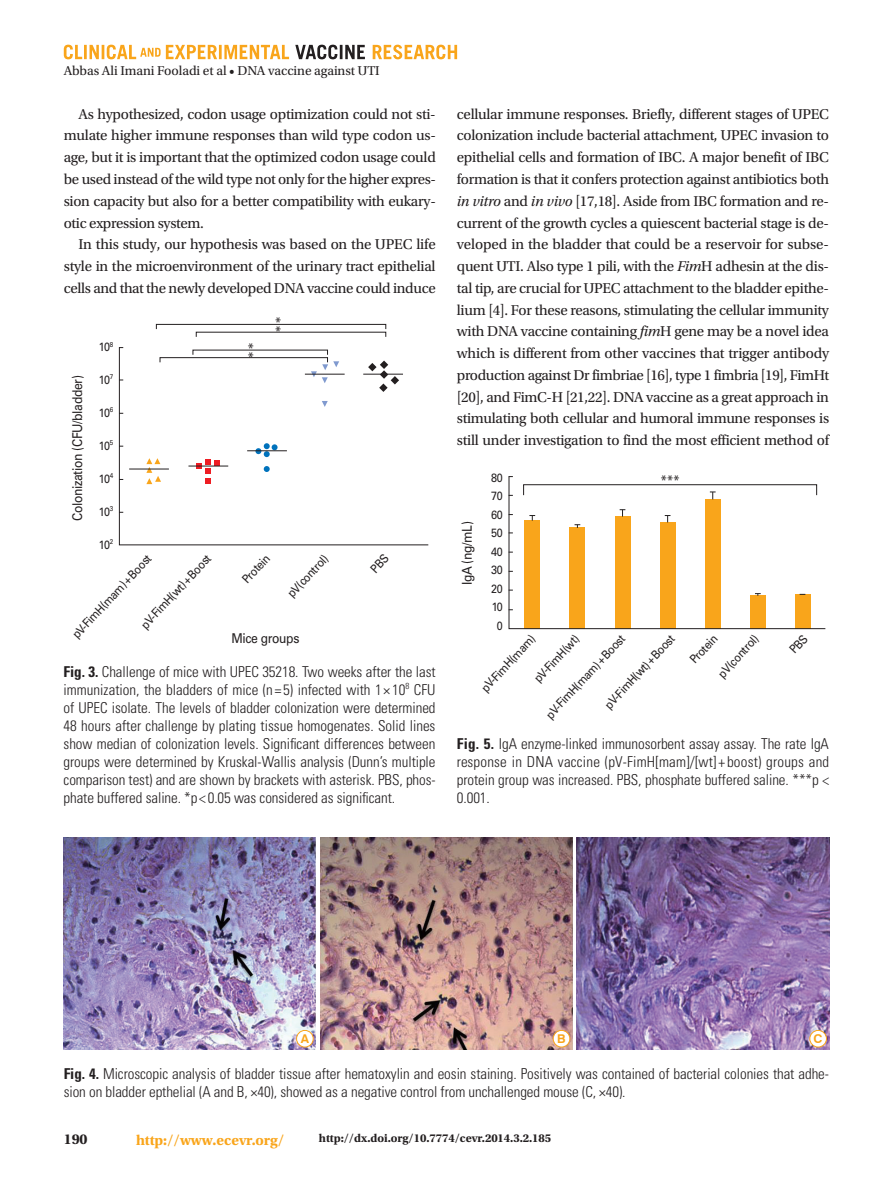
<style>
.page{position:relative;width:893px;height:1191px;background:#fff}
.page>*{position:absolute;margin:0;border:0;box-sizing:border-box;transform-origin:0 0}
.CVER_본문{font:15px/21.8px "Utopia Std";letter-spacing:-.02em;color:#231f20;text-align:justify}
.CVER_표그림캡션{font:300 condensed 15px/18px "Univers LT Std";letter-spacing:-.005em;color:#231f20;text-align:justify}
.t1{font:700 15px "Utopia Std";letter-spacing:-.005em;color:#f9a51b}
.t2{font:700 15px "Utopia Std";color:#231f20}
.CVER_그림지문{font:13.5px "Univers LT Std";letter-spacing:-.03em;color:#231f20;scale:.9 1}
.t3{font:13.5px "Utopia Std";letter-spacing:-.005em;color:#231f20}
.t4{font:700 12.15px "Swiss 721 BT";color:#f9a51b}
.CVER_그림지문-2{font:12px "Univers LT Std";letter-spacing:-.085em;color:#231f20;scale:.9 1}
.t5{font:700 12px "Utopia Std";letter-spacing:-.005em;color:#231f20}
.s1{font-weight:700}
.s2{font-style:italic}
</style>
<div class="page">
<svg style="left:373px;top:45px;width:84px;height:14px"></svg>
<svg style="left:295px;top:45px;width:70px;height:14px"></svg>
<svg style="left:64px;top:45px;width:225px;height:14px"></svg>
<svg style="left:119px;top:347px;width:310px;height:198px"></svg>
<svg style="left:196px;top:459px;width:24px;height:24px"></svg>
<svg style="left:368px;top:360px;width:31px;height:32px"></svg>
<svg style="left:322px;top:401px;width:6px;height:6px"></svg>
<svg style="left:311px;top:361px;width:28px;height:22px"></svg>
<svg style="left:146px;top:458px;width:15px;height:26px"></svg>
<svg style="left:264px;top:466px;width:6px;height:6px"></svg>
<svg style="left:255px;top:443px;width:23px;height:14px"></svg>
<hr style="left:129px;top:468px;width:40px;height:1px;background:#231f20">
<hr style="left:188px;top:465px;width:40px;height:1px;background:#231f20">
<hr style="left:247px;top:450px;width:40px;height:1px;background:#231f20">
<hr style="left:305px;top:374px;width:40px;height:1px;background:#231f20">
<hr style="left:363px;top:374px;width:40px;height:1px;background:#231f20">
<div style="left:156px;top:324px;width:230px;height:5px;border:1px solid #231f20"></div>
<div style="left:160px;top:357px;width:168px;height:5px;border:1px solid #231f20"></div>
<img style="left:64px;top:837px;width:252px;height:212px">
<img style="left:320px;top:837px;width:253px;height:212px">
<img style="left:577px;top:837px;width:252px;height:212px">
<div style="left:297px;top:1030px;width:16px;height:17px;background:#fff;border-radius:50%"></div>
<div style="left:296px;top:1030px;width:17px;height:17px;border:1px solid #f9a51b;border-radius:50%"></div>
<div style="left:553px;top:1030px;width:17px;height:17px;background:#fff;border-radius:50%"></div>
<div style="left:553px;top:1030px;width:17px;height:17px;border:1px solid #f9a51b;border-radius:50%"></div>
<div style="left:810px;top:1030px;width:16px;height:17px;background:#fff;border-radius:50%"></div>
<div style="left:810px;top:1030px;width:17px;height:17px;border:1px solid #f9a51b;border-radius:50%"></div>
<svg style="left:508px;top:476px;width:318px;height:153px"></svg>
<div style="left:523px;top:484px;width:294px;height:11px;border:1px solid #231f20"></div>
<p class="t3" style="left:64px;top:63px;width:318px">Abbas Ali Imani Fooladi et al • DNA vaccine against UTI</p>
<p class="CVER_본문" style="left:64px;top:103px;width:374px;text-align:left;text-indent:15px">As hypothesized, codon usage optimization could not sti&shy;mulate higher immune responses than wild type codon us&shy;age, but it is important that the optimized codon usage could be used instead of the wild type not only for the higher expres&shy;sion capacity but also for a better compatibility with eukary&shy;otic expression system.</p>
<p class="CVER_본문" style="left:64px;top:234px;width:373px;text-indent:15px">In this study, our hypothesis was based on the UPEC life style in the microenvironment of the urinary tract epithelial cells and that the newly developed DNA vaccine could induce</p>
<p class="CVER_그림지문" style="left:275px;top:314px;width:9px">*</p>
<p class="CVER_그림지문" style="left:275px;top:324px;width:9px">*</p>
<p class="CVER_그림지문-2" style="left:99px;top:340px;width:17px">10<sup>8</sup></p>
<p class="CVER_그림지문-2" style="left:99px;top:373px;width:17px">10<sup>7</sup></p>
<p class="CVER_그림지문-2" style="left:99px;top:406px;width:17px">10<sup>6</sup></p>
<p class="CVER_그림지문-2" style="left:99px;top:439px;width:17px">10<sup>5</sup></p>
<p class="CVER_그림지문-2" style="left:99px;top:472px;width:17px">10<sup>4</sup></p>
<p class="CVER_그림지문-2" style="left:99px;top:504px;width:17px">10<sup>3</sup></p>
<p class="CVER_그림지문-2" style="left:99px;top:537px;width:17px">10<sup>2</sup></p>
<p class="CVER_그림지문-2" style="left:69px;top:632px;width:124px;rotate:-47deg">pV-FimH(mam)+Boost</p>
<p class="CVER_그림지문" style="left:248px;top:340px;width:9px">*</p>
<p class="CVER_그림지문" style="left:248px;top:349px;width:9px">*</p>
<p class="CVER_그림지문" style="left:69px;top:521px;width:163px;rotate:-90deg">Colonization (CFU/bladder)</p>
<p class="CVER_그림지문-2" style="left:138px;top:622px;width:109px;rotate:-47deg">pV-FimH(wt)+Boost</p>
<p class="CVER_그림지문-2" style="left:239px;top:576px;width:40px;rotate:-47deg">Protein</p>
<p class="CVER_그림지문-2" style="left:284px;top:590px;width:61px;rotate:-47deg">pV(control)</p>
<p class="CVER_그림지문" style="left:231px;top:630px;width:77px">Mice groups</p>
<p class="CVER_표그림캡션" style="left:64px;top:662px;width:374px"><span class="s1">Fig. 3.</span> Challenge of mice with UPEC 35218. Two weeks after the last immunization, the bladders of mice (n = 5) infected with 1 × 10<sup>8</sup> CFU of UPEC isolate. The levels of bladder colonization were determined 48 hours after challenge by plating tissue homogenates. Solid lines show median of colonization levels. Significant differences between groups were determined by Kruskal-Wallis analysis (Dunn’s multiple comparison test) and are shown by brackets with asterisk. PBS, phos&shy;phate buffered saline. *p &lt; 0.05 was considered as significant.</p>
<p class="CVER_본문" style="left:457px;top:103px;width:374px">cellular immune responses. Briefly, different stages of UPEC colonization include bacterial attachment, UPEC invasion to epithelial cells and formation of IBC. A major benefit of IBC formation is that it confers protection against antibiotics both <span class="s2">in vitro</span> and <span class="s2">in vivo</span> [17,18]. Aside from IBC formation and re&shy;current of the growth cycles a quiescent bacterial stage is de&shy;veloped in the bladder that could be a reservoir for subse&shy;quent UTI. Also type 1 pili, with the <span class="s2">Fim</span>H adhesin at the dis&shy;tal tip, are crucial for UPEC attachment to the bladder epithe&shy;lium [4]. For these reasons, stimulating the cellular immunity with DNA vaccine containing <span class="s2">fim</span>H gene may be a novel idea which is different from other vaccines that trigger antibody production against Dr fimbriae [16], type 1 fimbria [19], FimHt [20], and FimC-H [21,22]. DNA vaccine as a great approach in stimulating both cellular and humoral immune responses is still under investigation to find the most efficient method of</p>
<p class="CVER_그림지문" style="left:459px;top:585px;width:72px;rotate:-90deg">IgA (ng/mL)</p>
<p class="CVER_그림지문-2" style="left:491px;top:470px;width:14px">80</p>
<p class="CVER_그림지문-2" style="left:491px;top:489px;width:14px">70</p>
<p class="CVER_그림지문-2" style="left:491px;top:507px;width:14px">60</p>
<p class="CVER_그림지문-2" style="left:491px;top:526px;width:14px">50</p>
<p class="CVER_그림지문-2" style="left:491px;top:544px;width:14px">40</p>
<p class="CVER_그림지문-2" style="left:491px;top:563px;width:14px">30</p>
<p class="CVER_그림지문-2" style="left:491px;top:581px;width:14px">20</p>
<p class="CVER_그림지문-2" style="left:492px;top:600px;width:14px">10</p>
<p class="CVER_그림지문-2" style="left:497px;top:618px;width:8px">0</p>
<p class="CVER_그림지문-2" style="left:478px;top:685px;width:83px;rotate:-47deg">pV-FimH(mam)</p>
<p class="CVER_그림지문-2" style="left:531px;top:675px;width:68px;rotate:-47deg">pV-FimH(wt)</p>
<p class="CVER_그림지문" style="left:660px;top:472px;width:23px">***</p>
<p class="CVER_그림지문-2" style="left:602px;top:702px;width:109px;rotate:-47deg">pV-FimH(wt)+Boost</p>
<p class="CVER_그림지문-2" style="left:687px;top:656px;width:40px;rotate:-47deg">Protein</p>
<p class="CVER_그림지문-2" style="left:715px;top:671px;width:61px;rotate:-47deg">pV(control)</p>
<p class="CVER_그림지문-2" style="left:543px;top:712px;width:124px;rotate:-47deg">pV-FimH(mam)+Boost</p>
<p class="CVER_표그림캡션" style="left:457px;top:734px;width:374px"><span class="s1">Fig. 5.</span> IgA enzyme-linked immunosorbent assay assay. The rate IgA response in DNA vaccine (pV-FimH[mam]/[wt] +boost) groups and protein group was increased. PBS, phosphate buffered saline. ***p &lt; 0.001.</p>
<p class="t4" style="left:301px;top:1031px;width:10px">A</p>
<p class="t4" style="left:557px;top:1031px;width:10px">B</p>
<p class="t4" style="left:814px;top:1031px;width:10px">C</p>
<p class="CVER_표그림캡션" style="left:64px;top:1065px;width:767px"><span class="s1">Fig. 4.</span> Microscopic analysis of bladder tissue after hematoxylin and eosin staining. Positively was contained of bacterial colonies that adhe&shy;sion on bladder epthelial (A and B, ×40), showed as a negative control from unchallenged mouse (C, ×40).</p>
<p class="t2" style="left:64px;top:1130px;width:25px">190</p>
<p class="t1" style="left:136px;top:1131px;width:150px">http://www.ecevr.org/</p>
<p class="t5" style="left:319px;top:1131px;width:234px">http://dx.doi.org/10.7774/cevr.2014.3.2.185</p>
</div>
